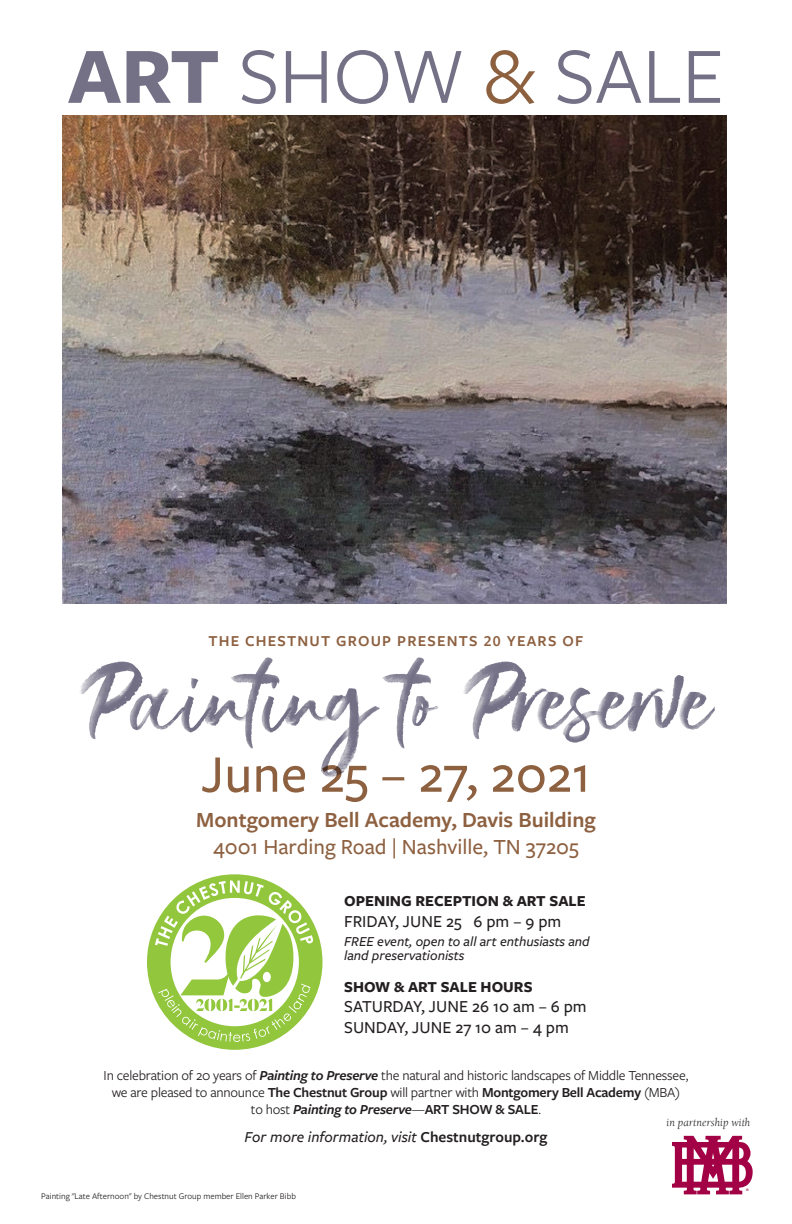
<style>
.page{position:relative;width:792px;height:1224px;background:#fff}
.page>*{position:absolute;margin:0;border:0;box-sizing:border-box;transform-origin:0 0}
.t1{font:82.8px "Freight Sans Pro";color:#747187}
.t2{font:500 54.8px "Freight Sans Pro";color:#8d6040}
.t3{font:600 22.4px "Freight Sans Pro";color:#8d6040}
.t4{font:500 22.4px "Freight Sans Pro";color:#8d6040}
.t5{font:500 17.4px/20.6px "Freight Sans Pro";color:#231f20}
.t6{font:italic 500 15.8px "Freight Sans Pro";color:#231f20}
.t7{font:700 15.8px "Freight Sans Pro";color:#231f20}
.t8{font:600 15.8px "Freight Sans Pro";letter-spacing:.075em;color:#8d6040}
.t9{font:14.3px/17.2px "Freight Sans Pro";letter-spacing:-.015em;color:#231f20;text-align:center}
.t10{font:italic 500 14.2px/14.2px "Freight Sans Pro";color:#231f20}
.t11{font:italic 11.8px "Berkeley";color:#231f20}
.t12{font:9px "Freight Sans Pro";color:#231f20}
.t13{font:700 3.4px "Arial";color:#a30146}
.s1{font-weight:700}
.s2{color:#8d6040}
.s3{font-weight:600;font-style:italic}
.s4{font-weight:600}
.s5{font-weight:600;font-style:normal}
</style>
<div class="page">
<svg style="left:672px;top:1136px;width:81px;height:58px"></svg>
<svg style="left:147px;top:874px;width:175px;height:176px"></svg>
<img style="left:63px;top:115px;width:664px;height:489px">
<img style="left:80px;top:657px;width:635px;height:120px">
<h1 class="t1" style="left:68px;top:21px;width:658px"><span class="s1">ART</span> SHOW <span class="s2">&amp;</span> SALE</h1>
<p class="t8" style="left:208px;top:630px;width:376px">THE CHESTNUT GROUP PRESENTS 20 YEARS OF</p>
<h2 class="t2" style="left:201px;top:737px;width:391px">June 25 – 27, 2021</h2>
<h3 class="t3" style="left:196px;top:804px;width:401px">Montgomery Bell Academy, Davis Building</h3>
<h3 class="t4" style="left:213px;top:832px;width:367px">4001 Harding Road | Nashville, TN 37205</h3>
<p class="t7" style="left:344px;top:890px;width:243px">OPENING RECEPTION &amp; ART SALE</p>
<p class="t5" style="left:344px;top:910px;width:219px">FRIDAY, JUNE 25 6 pm – 9 pm</p>
<p class="t10" style="left:344px;top:934px;width:247px">FREE event, open to all art enthusiasts and land preservationists</p>
<p class="t7" style="left:344px;top:976px;width:190px">SHOW &amp; ART SALE HOURS</p>
<p class="t5" style="left:344px;top:996px;width:244px">SATURDAY, JUNE 26 10 am – 6 pm<br>SUNDAY, JUNE 27 10 am – 4 pm</p>
<p class="t9" style="left:104px;top:1066px;width:586px">In celebration of 20 years of <span class="s3">Painting to Preserve</span> the natural and historic landscapes of Middle Tennessee, we are pleased to announce <span class="s4">The Chestnut Group</span> will partner with <span class="s4">Montgomery Bell Academy</span> (MBA)<br>to host <span class="s3">Painting to Preserve</span>—<span class="s4">ART SHOW &amp; SALE</span>.</p>
<p class="t6" style="left:245px;top:1126px;width:304px">For more information, visit <span class="s5">Chestnutgroup.org</span></p>
<p class="t11" style="left:667px;top:1116px;width:85px">in partnership with</p>
<p class="t12" style="left:41px;top:1190px;width:256px">Painting "Late Afternoon" by Chestnut Group member Ellen Parker Bibb</p>
<p class="t13" style="left:746px;top:1187px;width:4px">®</p>
</div>
